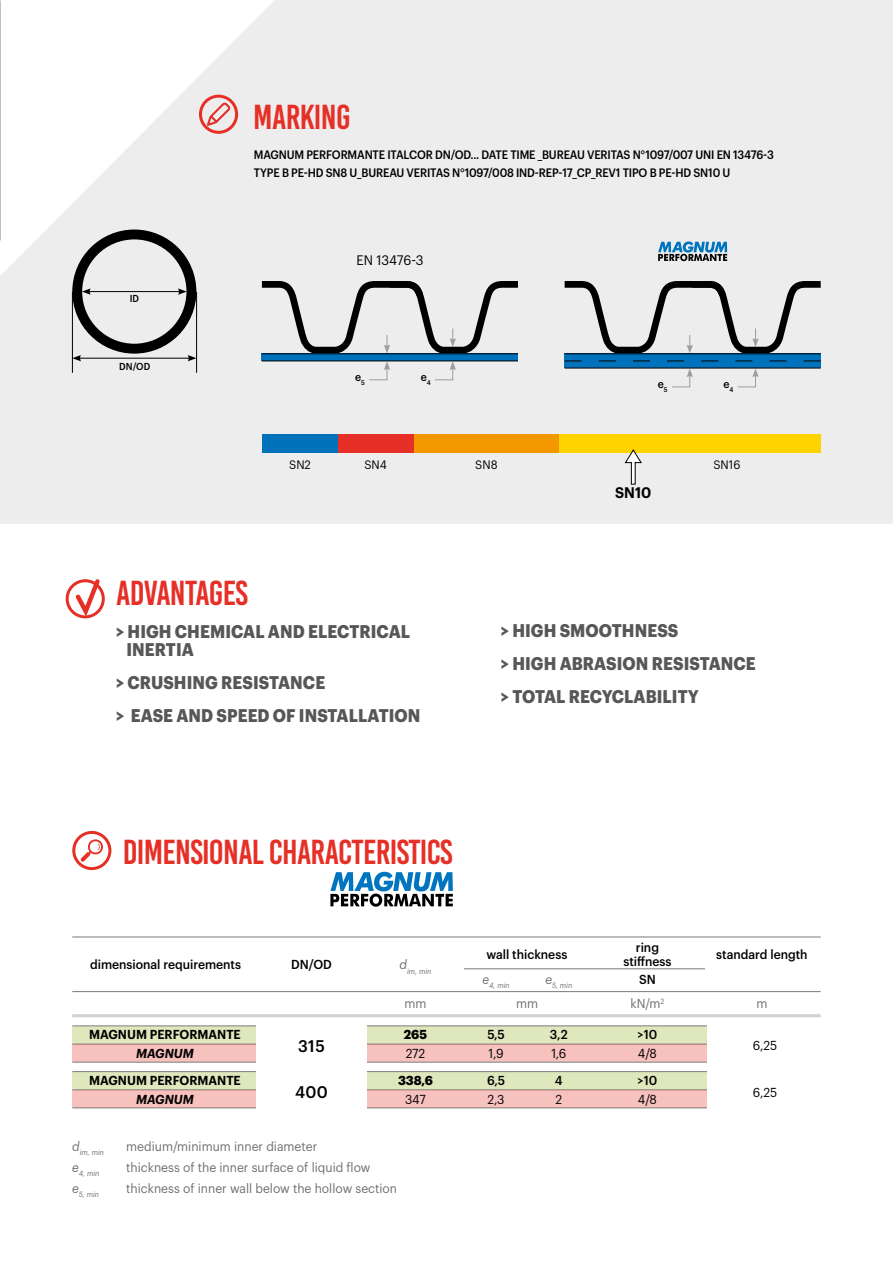
<style>
.page{position:relative;width:893px;height:1263px;background:#fff}
.page>*{position:absolute;margin:0;border:0;box-sizing:border-box;transform-origin:0 0}
.t1{font:34.5px "Bebas Kai";letter-spacing:-.02em;color:#e63027}
.t2{font:700 18px/33px "Graphik";letter-spacing:.005em;color:#575756;scale:.9 1}
.t3{font:500 16.5px "Graphik";letter-spacing:.025em;color:#000;scale:.95 1}
.t4{font:600 15px "Graphik";color:#000;scale:.95 1}
.t5{font:13.5px "Graphik";letter-spacing:-.01em;color:#000;scale:.95 1}
.t6{font:12.75px/24.3px "Graphik";color:#706f6f;text-align:center;scale:.95 1}
.t7{font:500 12.75px/13.5px "Graphik";color:#000;text-align:center;scale:.95 1}
.t8{font:600 12.75px "Graphik";color:#000;scale:.95 1}
.t9{font:12.75px "Graphik";letter-spacing:-.005em;color:#000;scale:.95 1}
.t10{font:italic 600 12.75px "Graphik";color:#000;scale:.95 1}
.t11{font:700 12.75px "Graphik";letter-spacing:-.005em;color:#000;scale:.95 1}
.t12{font:500 12px/18px "Graphik";letter-spacing:-.015em;color:#000;scale:.91 1}
.t13{font:12px "Graphik";letter-spacing:.005em;color:#000;scale:.95 1}
.t14{font:500 11.25px "Graphik";color:#000;scale:.93 1}
.t15{font:500 9.9px "Graphik";color:#000;scale:.93 1}
.t16{font:italic 7.5px "Graphik";color:#706f6f;scale:.95 1}
.s1{font-weight:500;color:#000}
</style>
<div class="page">
<svg style="left:0;top:0;width:893px;height:524px;background:#ededed"></svg>
<hr style="left:72px;top:937px;width:749px;height:1px;background:#7c7b7b">
<hr style="left:72px;top:1014px;width:749px;height:3px;background:#d1d1cf">
<hr style="left:464px;top:968px;width:241px;height:1px;background:#7c7b7b">
<hr style="left:72px;top:991px;width:749px;height:1px;background:#7c7b7b">
<div style="left:367px;top:1026px;width:340px;height:18px;background:#dfe8bd"></div>
<hr style="left:367px;top:1025px;width:340px;height:1px;background:#7c7b7b">
<div style="left:367px;top:1072px;width:340px;height:17px;background:#dfe8bd"></div>
<hr style="left:367px;top:1089px;width:340px;height:1px;background:#7c7b7b">
<hr style="left:367px;top:1071px;width:340px;height:1px;background:#7c7b7b">
<div style="left:367px;top:1044px;width:340px;height:18px;background:#f7c1be"></div>
<hr style="left:367px;top:1062px;width:340px;height:1px;background:#7c7b7b">
<div style="left:367px;top:1090px;width:340px;height:18px;background:#f7c1be"></div>
<hr style="left:367px;top:1108px;width:340px;height:1px;background:#7c7b7b">
<div style="left:72px;top:1026px;width:184px;height:18px;background:#dfe8bd"></div>
<hr style="left:72px;top:1025px;width:184px;height:1px;background:#7c7b7b">
<div style="left:72px;top:1072px;width:184px;height:17px;background:#dfe8bd"></div>
<hr style="left:72px;top:1089px;width:184px;height:1px;background:#7c7b7b">
<hr style="left:72px;top:1071px;width:184px;height:1px;background:#7c7b7b">
<div style="left:72px;top:1044px;width:184px;height:18px;background:#f7c1be"></div>
<hr style="left:72px;top:1062px;width:184px;height:1px;background:#7c7b7b">
<div style="left:72px;top:1090px;width:184px;height:18px;background:#f7c1be"></div>
<hr style="left:72px;top:1108px;width:184px;height:1px;background:#7c7b7b">
<svg style="left:81px;top:839px;width:22px;height:23px"></svg>
<div style="left:72px;top:230px;width:124px;height:124px;border:10px solid #000;border-radius:50%"></div>
<hr style="left:88px;top:291px;width:92px;height:1px;background:#000">
<svg style="left:82px;top:288px;width:9px;height:7px"></svg>
<svg style="left:178px;top:288px;width:9px;height:7px"></svg>
<hr style="left:79px;top:358px;width:111px;height:1px;background:#000">
<svg style="left:73px;top:355px;width:8px;height:6px"></svg>
<svg style="left:188px;top:355px;width:8px;height:6px"></svg>
<hr style="left:72px;top:292px;width:1px;height:81px;background:#000">
<hr style="left:196px;top:292px;width:1px;height:81px;background:#000">
<div style="left:72px;top:831px;width:39px;height:39px;border:3px solid #e63027;border-radius:50%"></div>
<div style="left:66px;top:579px;width:39px;height:39px;border:3px solid #e63027;border-radius:50%"></div>
<svg style="left:72px;top:579px;width:31px;height:40px"></svg>
<div style="left:199px;top:95px;width:39px;height:39px;border:3px solid #e63027;border-radius:50%"></div>
<svg style="left:206px;top:102px;width:25px;height:24px"></svg>
<svg style="left:255px;top:278px;width:270px;height:102px;background:#d0d0d0"></svg>
<div style="left:262px;top:354px;width:256px;height:7px;background:#0072bb"></div>
<hr style="left:262px;top:353px;width:256px;height:1px;background:#000">
<hr style="left:262px;top:361px;width:256px;height:1px;background:#000">
<svg style="left:672px;top:369px;width:21px;height:18px"></svg>
<svg style="left:737px;top:369px;width:22px;height:18px"></svg>
<div style="left:565px;top:354px;width:256px;height:14px;background:#0072bb"></div>
<svg style="left:558px;top:278px;width:269px;height:84px;background:#b5bfc5"></svg>
<hr style="left:565px;top:368px;width:256px;height:1px;background:#000">
<svg style="left:658px;top:241px;width:69px;height:20px"></svg>
<svg style="left:330px;top:872px;width:123px;height:35px"></svg>
<div style="left:262px;top:434px;width:76px;height:19px;background:#0072bb"></div>
<div style="left:338px;top:434px;width:76px;height:19px;background:#e63027"></div>
<div style="left:414px;top:434px;width:146px;height:19px;background:#f49800"></div>
<div style="left:560px;top:434px;width:261px;height:19px;background:#ffd300"></div>
<svg style="left:624px;top:449px;width:18px;height:36px"></svg>
<h1 class="t1" style="left:253px;top:99px;width:99px">MARKING</h1>
<p class="t12" style="left:254px;top:145px;width:573px">MAGNUM PERFORMANTE ITALCOR DN/OD... DATE TIME _BUREAU VERITAS N°1097/007 UNI EN 13476-3<br>TYPE B PE-HD SN8 U_BUREAU VERITAS N°1097/008 IND-REP-17_CP_REV1 TIPO B PE-HD SN10 U</p>
<p class="t15" style="left:130px;top:291px;width:12px">ID</p>
<p class="t15" style="left:119px;top:359px;width:35px">DN/OD</p>
<p class="t5" style="left:357px;top:249px;width:72px">EN 13476-3</p>
<p class="t14" style="left:355px;top:368px;width:12px">e<sub>5</sub></p>
<p class="t14" style="left:421px;top:368px;width:12px">e<sub>4</sub></p>
<p class="t14" style="left:658px;top:376px;width:12px">e<sub>5</sub></p>
<p class="t14" style="left:723px;top:376px;width:12px">e<sub>4</sub></p>
<p class="t13" style="left:289px;top:456px;width:24px">SN2</p>
<p class="t13" style="left:364px;top:456px;width:25px">SN4</p>
<p class="t13" style="left:475px;top:456px;width:25px">SN8</p>
<p class="t13" style="left:713px;top:456px;width:30px">SN16</p>
<p class="t4" style="left:615px;top:481px;width:40px">SN10</p>
<h1 class="t1" style="left:116px;top:575px;width:133px">ADVANTAGES</h1>
<h2 class="t2" style="left:127px;top:621px;width:317px;line-height:18px;text-indent:-10px">&gt; HIGH CHEMICAL AND ELECTRICAL<br>INERTIA</h2>
<h2 class="t2" style="left:116px;top:664px;width:340px">&gt; CRUSHING RESISTANCE<br>&gt; EASE AND SPEED OF INSTALLATION</h2>
<h1 class="t1" style="left:123px;top:833px;width:331px">DIMENSIONAL CHARACTERISTICS</h1>
<h2 class="t2" style="left:501px;top:612px;width:285px">&gt; HIGH SMOOTHNESS<br>&gt; HIGH ABRASION RESISTANCE &gt; TOTAL RECYCLABILITY</h2>
<p class="t7" style="left:90px;top:957px;width:161px">dimensional requirements</p>
<p class="t7" style="left:291px;top:957px;width:44px">DN/OD</p>
<p class="t8" style="left:89px;top:1024px;width:161px">MAGNUM PERFORMANTE</p>
<p class="t10" style="left:136px;top:1044px;width:62px">MAGNUM</p>
<p class="t8" style="left:89px;top:1070px;width:161px">MAGNUM PERFORMANTE</p>
<p class="t10" style="left:136px;top:1090px;width:62px">MAGNUM</p>
<h3 class="t3" style="left:298px;top:1034px;width:29px">315</h3>
<h3 class="t3" style="left:295px;top:1080px;width:36px">400</h3>
<p class="t7" style="left:623px;top:940px;width:52px">ring stiffness</p>
<p class="t6" style="left:630px;top:966px;width:37px"><span class="s1">SN </span>kN/m<sup>2</sup></p>
<p class="t7" style="left:638px;top:1026px;width:22px">&gt;10</p>
<p class="t9" style="left:638px;top:1044px;width:22px">4/8</p>
<p class="t7" style="left:638px;top:1072px;width:22px">&gt;10</p>
<p class="t9" style="left:638px;top:1090px;width:22px">4/8</p>
<p class="t7" style="left:716px;top:946px;width:98px">standard length</p>
<p class="t7" style="left:486px;top:946px;width:87px">wall thickness</p>
<p class="t16" style="left:483px;top:980px;width:30px"><sup>e</sup>4, min</p>
<p class="t16" style="left:545px;top:980px;width:30px"><sup>e</sup>5, min</p>
<p class="t16" style="left:400px;top:965px;width:35px"><sup>d</sup>im, min</p>
<p class="t6" style="left:404px;top:991px;width:25px">mm</p>
<p class="t6" style="left:516px;top:991px;width:25px">mm</p>
<p class="t6" style="left:756px;top:991px;width:13px">m</p>
<p class="t9" style="left:753px;top:1036px;width:27px">6,25</p>
<p class="t9" style="left:753px;top:1082px;width:27px">6,25</p>
<p class="t7" style="left:550px;top:1026px;width:20px">3,2</p>
<p class="t9" style="left:551px;top:1044px;width:17px">1,6</p>
<p class="t7" style="left:555px;top:1072px;width:10px">4</p>
<p class="t9" style="left:555px;top:1090px;width:9px">2</p>
<p class="t7" style="left:487px;top:1026px;width:20px">5,5</p>
<p class="t9" style="left:489px;top:1044px;width:17px">1,9</p>
<p class="t7" style="left:487px;top:1072px;width:21px">6,5</p>
<p class="t9" style="left:488px;top:1090px;width:19px">2,3</p>
<p class="t11" style="left:404px;top:1024px;width:26px">265</p>
<p class="t9" style="left:406px;top:1044px;width:22px">272</p>
<p class="t11" style="left:398px;top:1070px;width:38px">338,6</p>
<p class="t9" style="left:405px;top:1090px;width:23px">347</p>
<p class="t16" style="left:72px;top:1147px;width:35px"><sup>d</sup>im, min</p>
<p class="t6" style="left:126px;top:1133px;width:202px">medium/minimum inner diameter</p>
<p class="t16" style="left:72px;top:1168px;width:30px"><sup>e</sup>4, min</p>
<p class="t6" style="left:126px;top:1154px;width:259px">thickness of the inner surface of liquid flow</p>
<p class="t16" style="left:72px;top:1189px;width:30px"><sup>e</sup>5, min</p>
<p class="t6" style="left:126px;top:1175px;width:286px">thickness of inner wall below the hollow section</p>
</div>
